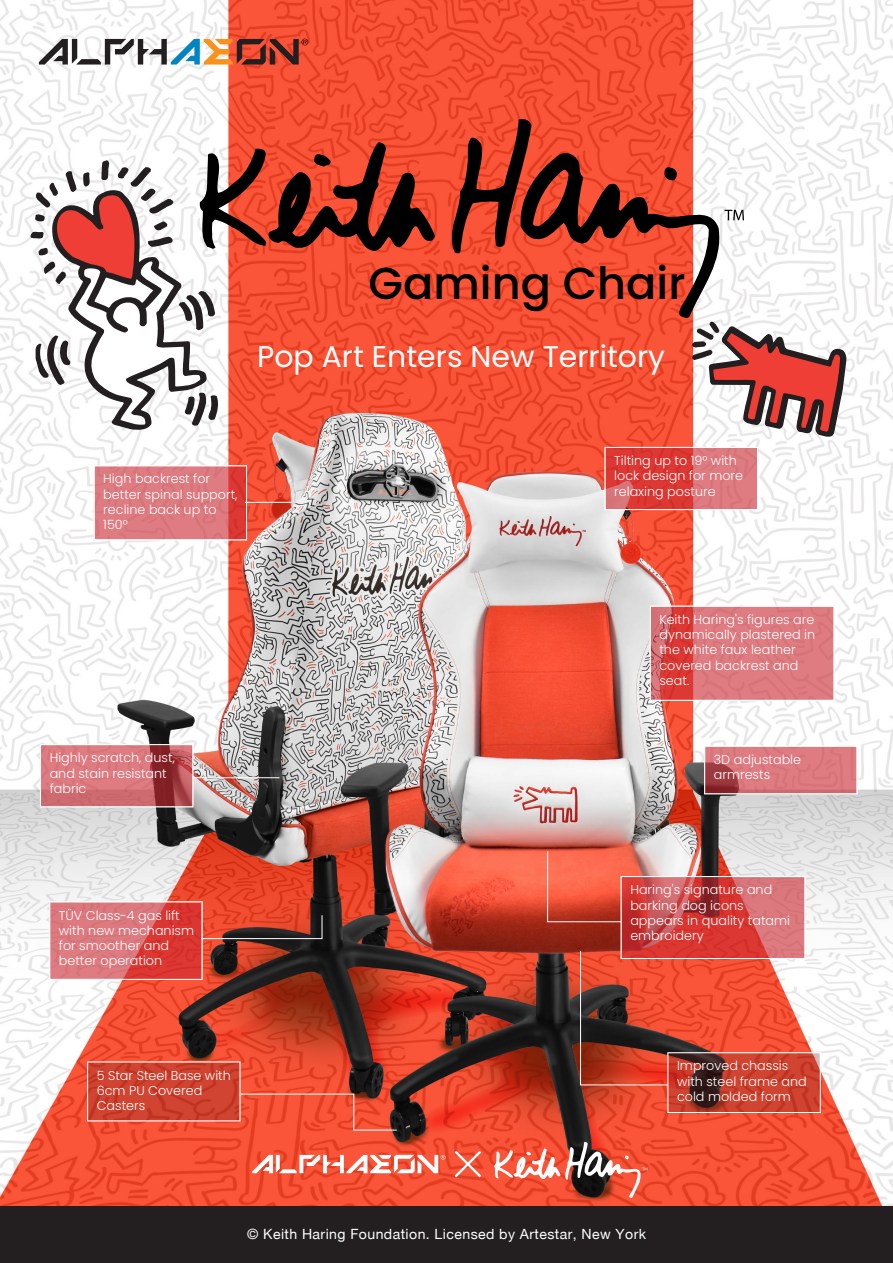
<style>
.page{position:relative;width:893px;height:1263px;background:#fff}
.page>*{position:absolute;margin:0;border:0;box-sizing:border-box;transform-origin:0 0}
.t1{font:500 44.7px "Poppins";color:#000}
.t2{font:29.85px "Poppins";color:#fff}
.t3{font:14.1px "Helvetica Neue";letter-spacing:.03em;color:#fff}
.t4{font:300 12.75px/15.3px "Poppins";color:#fff}
</style>
<div class="page">
<img style="left:0;top:0;width:893px;height:1263px">
<div style="left:0;top:1206px;width:893px;height:56px;background:#231f20"></div>
<svg style="left:446px;top:118px;width:298px;height:202px;background:#ca5b48"></svg>
<svg style="left:455px;top:1151px;width:26px;height:26px"></svg>
<svg style="left:494px;top:1141px;width:154px;height:57px;background:#d36451"></svg>
<svg style="left:252px;top:1155px;width:193px;height:18px"></svg>
<svg style="left:39px;top:39px;width:269px;height:26px"></svg>
<svg style="left:30px;top:142px;width:405px;height:289px"></svg>
<svg style="left:709px;top:322px;width:10px;height:11px"></svg>
<svg style="left:692px;top:327px;width:154px;height:110px"></svg>
<div style="left:87px;top:1061px;width:153px;height:60px;background:linear-gradient(to right,#cc3f2c,#cc402d)"></div>
<svg style="left:51px;top:903px;width:149px;height:75px;background:#da5f61"></svg>
<div style="left:49px;top:901px;width:153px;height:79px;border:1px solid #fff"></div>
<svg style="left:669px;top:1054px;width:150px;height:57px;background:#ad3829"></svg>
<div style="left:667px;top:1052px;width:154px;height:61px;border:1px solid #fff"></div>
<svg style="left:623px;top:878px;width:180px;height:79px;background:#cf4c4d"></svg>
<div style="left:621px;top:876px;width:184px;height:83px;border:1px solid #fff"></div>
<svg style="left:652px;top:608px;width:180px;height:91px;background:#db6d71"></svg>
<div style="left:650px;top:606px;width:184px;height:95px;border:1px solid #fff"></div>
<svg style="left:706px;top:748px;width:149px;height:44px;background:#d36f76"></svg>
<div style="left:704px;top:746px;width:153px;height:48px;border:1px solid #fff"></div>
<svg style="left:42px;top:746px;width:149px;height:59px;background:#c8656b"></svg>
<div style="left:40px;top:744px;width:153px;height:63px;border:1px solid #fff"></div>
<svg style="left:607px;top:449px;width:149px;height:59px;background:#db5656"></svg>
<div style="left:605px;top:447px;width:153px;height:63px;border:1px solid #fff"></div>
<svg style="left:96px;top:467px;width:149px;height:71px;background:#dc7277"></svg>
<div style="left:94px;top:465px;width:153px;height:75px;border:1px solid #fff"></div>
<svg style="left:201px;top:914px;width:122px;height:25px;background:#a54432"></svg>
<hr style="left:245px;top:502px;width:47px;height:1px;background:#fff">
<svg style="left:580px;top:950px;width:89px;height:136px;background:#a73e2d"></svg>
<svg style="left:547px;top:850px;width:75px;height:72px;background:#eb5f46"></svg>
<hr style="left:192px;top:777px;width:87px;height:1px;background:#fff">
<svg style="left:240px;top:1093px;width:157px;height:38px;background:#e95238"></svg>
<h1 class="t1" style="left:369px;top:257px;width:318px">Gaming Chair</h1>
<h2 class="t2" style="left:257px;top:340px;width:409px">Pop Art Enters New Territory</h2>
<p class="t4" style="left:103px;top:471px;width:136px">High backrest for better spinal support, recline back up to<br>150°</p>
<p class="t4" style="left:614px;top:453px;width:130px">Tilting up to 19° with lock design for more relaxing posture</p>
<p class="t4" style="left:50px;top:750px;width:127px">Highly scratch, dust, and stain resistant fabric</p>
<p class="t4" style="left:659px;top:612px;width:157px">Keith Haring's figures are dynamically plastered in the white faux leather covered backrest and seat.</p>
<p class="t4" style="left:714px;top:752px;width:89px">3D adjustable armrests</p>
<p class="t4" style="left:59px;top:907px;width:137px">TÜV Class-4 gas lift with new mechanism for smoother and better operation</p>
<p class="t4" style="left:630px;top:882px;width:161px">Haring's signature and barking dog icons appears in quality tatami embroidery</p>
<p class="t4" style="left:97px;top:1067px;width:136px">5 Star Steel Base with<br>6cm PU Covered<br>Casters</p>
<p class="t4" style="left:677px;top:1058px;width:131px">Improved chassis with steel frame and cold molded form</p>
<p class="t3" style="left:247px;top:1225px;width:400px">© Keith Haring Foundation. Licensed by Artestar, New York</p>
</div>
